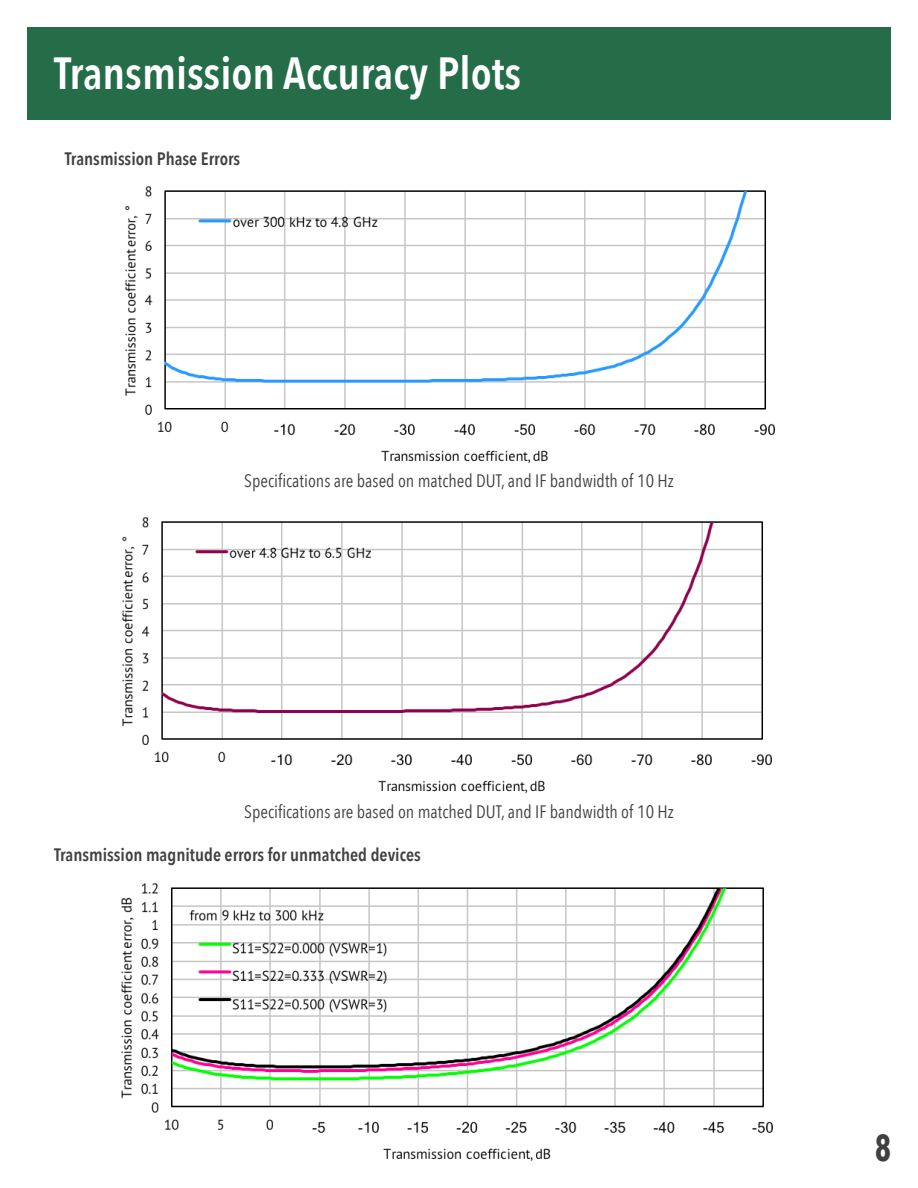
<style>
.page{position:relative;width:918px;height:1188px;background:#fff}
.page>*{position:absolute;margin:0;border:0;box-sizing:border-box;transform-origin:0 0}
.t1{font:600 45px "Avenir Next Condensed";color:#fff}
.t2{font:700 37.5px "Avenir Next Condensed";color:#414141;scale:.8 1}
.t3{font:18px "Avenir Next Condensed";color:#414141}
.t4{font:600 18px "Avenir Next Condensed";color:#414141}
</style>
<div class="page">
<img style="left:125px;top:185px;width:650px;height:279px">
<img style="left:122px;top:516px;width:650px;height:278px">
<img style="left:121px;top:883px;width:652px;height:278px">
<div style="left:27px;top:27px;width:864px;height:93px;background:#256c48"></div>
<p class="t1" style="left:54px;top:35px;width:469px">Transmission Accuracy Plots</p>
<p class="t4" style="left:65px;top:143px;width:177px">Transmission Phase Errors</p>
<p class="t3" style="left:244px;top:466px;width:431px">Specifications are based on matched DUT, and IF bandwidth of 10 Hz</p>
<p class="t3" style="left:244px;top:796px;width:431px">Specifications are based on matched DUT, and IF bandwidth of 10 Hz</p>
<p class="t4" style="left:54px;top:839px;width:368px">Transmission magnitude errors for unmatched devices</p>
<p class="t2" style="left:875px;top:1125px;width:21px">8</p>
</div>
